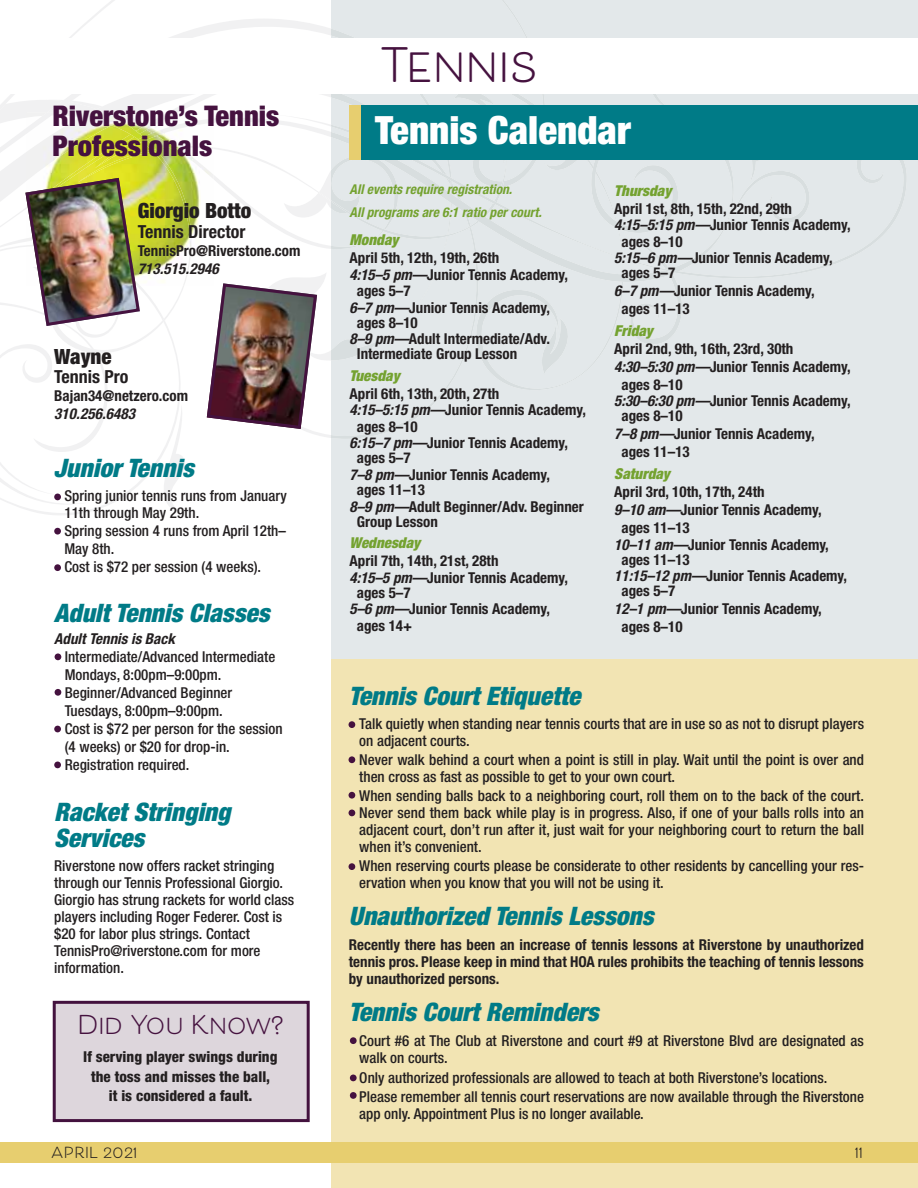
<style>
.page{position:relative;width:918px;height:1188px;background:#fff}
.page>*{position:absolute;margin:0;border:0;box-sizing:border-box;transform-origin:0 0}
.t1{font:700 46.5px "Beloved Sans Basic";color:#45123f}
.t2{font:900 condensed 39px "Helvetica Neue";color:#fff}
.t3{font:900 condensed 28.5px/30px "Helvetica Neue";color:#45123f}
.t4{font:italic 900 condensed 25.5px/25.5px "Helvetica Neue";color:#007b87}
.t5{font:700 25.5px "Beloved Sans Basic";color:#45123f}
.t6{font:900 condensed 21px "Helvetica Neue";color:#231f20}
.t7{font:700 condensed 18px "Helvetica Neue";color:#231f20}
.t8{font:500 condensed 15px/17.1px "Helvetica Neue";color:#231f20}
.t9{font:700 condensed 15px/16.5px "Helvetica Neue";color:#231f20}
.t10{font:800 condensed 15px/19.5px "Helvetica Neue";color:#231f20;text-align:center}
.t11{font:italic 900 condensed 15px "Helvetica Neue";color:#74a230}
.t12{font:italic 700 condensed 15px "Helvetica Neue";letter-spacing:.01em;color:#231f20}
.t13{font:700 15px "Beloved Sans Basic";letter-spacing:.02em;color:#231f20}
.t14{font:italic 700 condensed 13.5px/22.5px "Helvetica Neue";color:#74a230}
.s1{font-style:italic}
</style>
<div class="page">
<div style="left:331px;top:0;width:587px;height:1188px;background:#e3e8ea"></div>
<div style="left:332px;top:660px;width:586px;height:528px;background:#f2e4b3"></div>
<div style="left:810px;top:159px;width:97px;height:119px;background:#e3e8ea"></div>
<div style="left:0;top:1142px;width:918px;height:21px;background:#e7ce6f"></div>
<div style="left:0;top:38px;width:918px;height:55px;background:#fff"></div>
<div style="left:54px;top:1002px;width:254px;height:119px;background:#ddd6dc"></div>
<div style="left:53px;top:1001px;width:257px;height:121px;border:3px solid #43123e"></div>
<div style="left:361px;top:105px;width:557px;height:54px;background:#007b87"></div>
<svg style="left:0;top:0;width:810px;height:512px"></svg>
<svg style="left:54px;top:528px;width:7px;height:7px"></svg>
<svg style="left:54px;top:564px;width:7px;height:7px"></svg>
<svg style="left:55px;top:653px;width:6px;height:7px"></svg>
<svg style="left:55px;top:689px;width:6px;height:7px"></svg>
<svg style="left:54px;top:726px;width:7px;height:6px"></svg>
<svg style="left:54px;top:761px;width:7px;height:7px"></svg>
<svg style="left:350px;top:1037px;width:7px;height:7px"></svg>
<svg style="left:350px;top:1074px;width:7px;height:7px"></svg>
<svg style="left:350px;top:1092px;width:7px;height:7px"></svg>
<svg style="left:349px;top:721px;width:6px;height:7px"></svg>
<svg style="left:349px;top:756px;width:6px;height:7px"></svg>
<svg style="left:349px;top:809px;width:6px;height:7px"></svg>
<svg style="left:349px;top:792px;width:6px;height:7px"></svg>
<svg style="left:349px;top:863px;width:6px;height:7px"></svg>
<h3 class="t3" style="left:52px;top:103px;width:228px">Riverstone’s Tennis<br>Professionals</h3>
<h3 class="t6" style="left:138px;top:203px;width:115px">Giorgio Botto</h3>
<p class="t7" style="left:138px;top:225px;width:109px">Tennis Director</p>
<p class="t9" style="left:138px;top:244px;width:164px">TennisPro@Riverstone.com</p>
<p class="t12" style="left:138px;top:263px;width:82px">713.515.2946</p>
<h3 class="t6" style="left:54px;top:349px;width:59px">Wayne</h3>
<p class="t7" style="left:54px;top:370px;width:76px">Tennis Pro</p>
<p class="t9" style="left:54px;top:389px;width:135px">Bajan34@netzero.com</p>
<p class="t12" style="left:54px;top:408px;width:82px">310.256.6483</p>
<h3 class="t4" style="left:54px;top:457px;width:141px">Junior Tennis</h3>
<p class="t8" style="left:64px;top:488px;width:224px;line-height:17.7px">Spring junior tennis runs from January<br>11th through May 29th.<br>Spring session 4 runs from April 12th–<br>May 8th.<br>Cost is $72 per session (4 weeks).</p>
<h3 class="t4" style="left:54px;top:603px;width:217px">Adult Tennis Classes</h3>
<p class="t12" style="left:54px;top:633px;width:122px">Adult Tennis is Back</p>
<p class="t8" style="left:65px;top:649px;width:219px;line-height:18px">Intermediate/Advanced Intermediate<br>Mondays, 8:00pm–9:00pm.<br>Beginner/Advanced Beginner<br>Tuesdays, 8:00pm–9:00pm.<br>Cost is $72 per person for the session (4 weeks) or $20 for drop-in.<br>Registration required.</p>
<h3 class="t4" style="left:54px;top:802px;width:178px">Racket Stringing<br>Services</h3>
<p class="t8" style="left:54px;top:858px;width:242px">Riverstone now offers racket stringing through our Tennis Professional Giorgio.<br>Giorgio has strung rackets for world class players including Roger Federer. Cost is $20 for labor plus strings. Contact TennisPro@riverstone.com for more information.</p>
<h3 class="t5" style="left:77px;top:1010px;width:207px">Did You Know?</h3>
<p class="t10" style="left:83px;top:1049px;width:196px">If serving player swings during the toss and misses the ball,<br>it is considered a fault.</p>
<h1 class="t1" style="left:380px;top:39px;width:160px">Tennis</h1>
<h2 class="t2" style="left:375px;top:116px;width:257px">Tennis Calendar</h2>
<p class="t14" style="left:350px;top:179px;width:193px">All events require registration.<br>All programs are 6:1 ratio per court.</p>
<p class="t11" style="left:350px;top:235px;width:50px">Monday</p>
<p class="t9" style="left:350px;top:251px;width:151px">April 5th, 12th, 19th, 26th</p>
<p class="t9" style="left:350px;top:267px;width:220px"><span class="s1">4:15–5 pm—</span>Junior Tennis Academy,</p>
<p class="t9" style="left:357px;top:284px;width:55px">ages 5–7</p>
<p class="t9" style="left:350px;top:300px;width:202px"><span class="s1">6–7 pm—</span>Junior Tennis Academy,</p>
<p class="t9" style="left:350px;top:315px;width:202px;text-indent:7px">ages 8–10<br><span class="s1">8–9 pm—</span>Adult Intermediate/Adv.</p>
<p class="t9" style="left:357px;top:347px;width:162px">Intermediate Group Lesson</p>
<p class="t11" style="left:350px;top:370px;width:52px">Tuesday</p>
<p class="t9" style="left:350px;top:387px;width:151px">April 6th, 13th, 20th, 27th</p>
<p class="t9" style="left:350px;top:403px;width:238px"><span class="s1">4:15–5:15 pm—</span>Junior Tennis Academy,</p>
<p class="t9" style="left:357px;top:420px;width:63px">ages 8–10</p>
<p class="t9" style="left:350px;top:436px;width:220px"><span class="s1">6:15–7 pm—</span>Junior Tennis Academy,</p>
<p class="t9" style="left:350px;top:451px;width:202px;text-indent:7px">ages 5–7<br><span class="s1">7–8 pm—</span>Junior Tennis Academy,</p>
<p class="t9" style="left:350px;top:483px;width:236px;text-indent:7px">ages 11–13<br><span class="s1">8–9 pm—</span>Adult Beginner/Adv. Beginner</p>
<p class="t9" style="left:357px;top:514px;width:83px">Group Lesson</p>
<p class="t11" style="left:350px;top:538px;width:72px">Wednesday</p>
<p class="t9" style="left:350px;top:554px;width:220px">April 7th, 14th, 21st, 28th<br><span class="s1">4:15–5 pm—</span>Junior Tennis Academy,</p>
<p class="t9" style="left:357px;top:585px;width:55px">ages 5–7</p>
<p class="t9" style="left:350px;top:602px;width:202px"><span class="s1">5–6 pm—</span>Junior Tennis Academy,</p>
<p class="t9" style="left:357px;top:618px;width:57px">ages 14+</p>
<p class="t11" style="left:614px;top:185px;width:58px">Thursday</p>
<p class="t9" style="left:614px;top:201px;width:179px">April 1st, 8th, 15th, 22nd, 29th</p>
<p class="t9" style="left:614px;top:218px;width:238px"><span class="s1">4:15–5:15 pm—</span>Junior Tennis Academy,</p>
<p class="t9" style="left:621px;top:234px;width:63px">ages 8–10</p>
<p class="t9" style="left:614px;top:251px;width:220px"><span class="s1">5:15–6 pm—</span>Junior Tennis Academy,</p>
<p class="t9" style="left:621px;top:266px;width:55px">ages 5–7</p>
<p class="t9" style="left:614px;top:284px;width:202px"><span class="s1">6–7 pm—</span>Junior Tennis Academy,</p>
<p class="t9" style="left:621px;top:302px;width:70px">ages 11–13</p>
<p class="t11" style="left:614px;top:325px;width:40px">Friday</p>
<p class="t9" style="left:614px;top:342px;width:181px">April 2nd, 9th, 16th, 23rd, 30th</p>
<p class="t9" style="left:614px;top:360px;width:238px"><span class="s1">4:30–5:30 pm—</span>Junior Tennis Academy,</p>
<p class="t9" style="left:621px;top:378px;width:63px">ages 8–10</p>
<p class="t9" style="left:621px;top:395px;width:231px;line-height:15px;text-indent:-7px"><span class="s1">5:30–6:30 pm—</span>Junior Tennis Academy, ages 8–10</p>
<p class="t9" style="left:621px;top:426px;width:195px;line-height:18px;text-indent:-7px"><span class="s1">7–8 pm—</span>Junior Tennis Academy, ages 11–13</p>
<p class="t11" style="left:614px;top:468px;width:57px">Saturday</p>
<p class="t9" style="left:614px;top:485px;width:152px">April 3rd, 10th, 17th, 24th</p>
<p class="t9" style="left:614px;top:503px;width:209px"><span class="s1">9–10 am—</span>Junior Tennis Academy,</p>
<p class="t9" style="left:621px;top:521px;width:70px">ages 11–13</p>
<p class="t9" style="left:621px;top:538px;width:209px;line-height:15px;text-indent:-7px"><span class="s1">10–11 am—</span>Junior Tennis Academy, ages 11–13</p>
<p class="t9" style="left:621px;top:570px;width:227px;line-height:15px;text-indent:-7px"><span class="s1">11:15–12 pm—</span>Junior Tennis Academy, ages 5–7</p>
<p class="t9" style="left:621px;top:601px;width:202px;line-height:18px;text-indent:-7px"><span class="s1">12–1 pm—</span>Junior Tennis Academy, ages 8–10</p>
<h3 class="t4" style="left:349px;top:685px;width:233px">Tennis Court Etiquette</h3>
<p class="t8" style="left:359px;top:717px;width:506px">Talk quietly when standing near tennis courts that are in use so as not to disrupt players on adjacent courts.</p>
<p class="t8" style="left:359px;top:752px;width:506px">Never walk behind a court when a point is still in play. Wait until the point is over and then cross as fast as possible to get to your own court.</p>
<p class="t8" style="left:359px;top:788px;width:506px;text-align:justify">When sending balls back to a neighboring court, roll them on to the back of the court.<br>Never send them back while play is in progress. Also, if one of your balls rolls into an adjacent court, don’t run after it, just wait for your neighboring court to return the ball when it’s convenient.</p>
<p class="t8" style="left:359px;top:858px;width:506px">When reserving courts please be considerate to other residents by cancelling your res&shy;ervation when you know that you will not be using it.</p>
<h3 class="t4" style="left:349px;top:905px;width:306px">Unauthorized Tennis Lessons</h3>
<p class="t9" style="left:349px;top:937px;width:517px;line-height:17.1px;text-align:justify">Recently there has been an increase of tennis lessons at Riverstone by unauthorized tennis pros. Please keep in mind that HOA rules prohibits the teaching of tennis lessons by unauthorized persons.</p>
<h3 class="t4" style="left:349px;top:1002px;width:251px">Tennis Court Reminders</h3>
<p class="t8" style="left:359px;top:1033px;width:506px">Court #6 at The Club at Riverstone and court #9 at Riverstone Blvd are designated as walk on courts.</p>
<p class="t8" style="left:359px;top:1070px;width:506px;line-height:18.6px">Only authorized professionals are allowed to teach at both Riverstone’s locations.<br>Please remember all tennis court reservations are now available through the Riverstone</p>
<p class="t8" style="left:359px;top:1106px;width:286px">app only. Appointment Plus is no longer available.</p>
<p class="t13" style="left:51px;top:1144px;width:87px">APRIL 2021</p>
<p class="t13" style="left:855px;top:1144px;width:9px">11</p>
</div>
